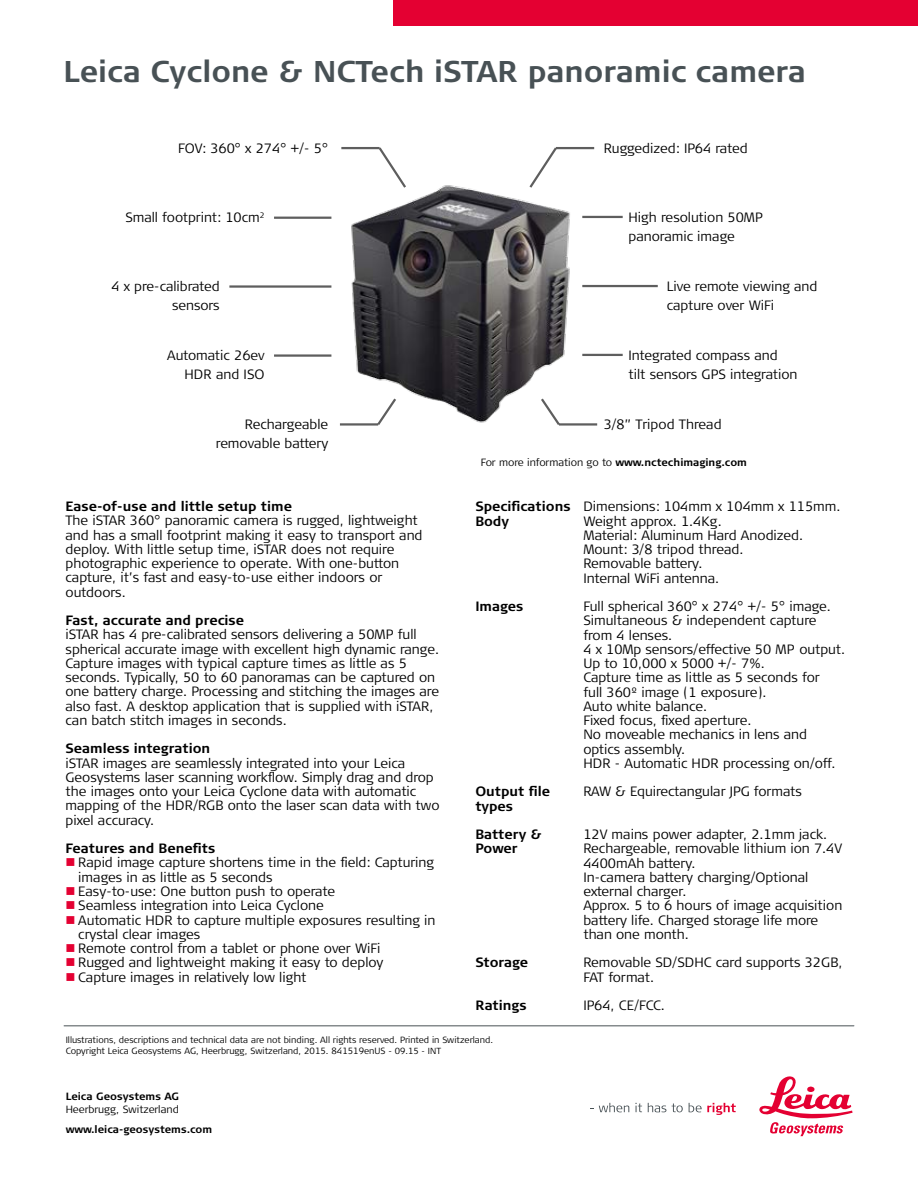
<style>
.page{position:relative;width:918px;height:1188px;background:#fff}
.page>*{position:absolute;margin:0;border:0;box-sizing:border-box;transform-origin:0 0}
.t1{font:700 30px "Signa Column";color:#485155}
.t2{font:300 13.5px/14.2px "Signa Column";color:#000}
.t3{font:700 13.5px/28.5px "Signa Column";color:#000}
.t4{font:300 10.5px "Signa Column";color:#000}
.t5{font:700 10.5px "Signa Column";color:#000}
.t6{font:300 9px/10.5px "Signa Column";color:#000}
.s1{font-weight:700}
.s2{color:#e40032}
.s3{font-size:8.85px}
</style>
<div class="page">
<div style="left:393px;top:0;width:525px;height:25px;background:#e40032"></div>
<svg style="left:599px;top:1103px;width:30px;height:9px"></svg>
<svg style="left:635px;top:1103px;width:7px;height:9px"></svg>
<svg style="left:648px;top:1103px;width:18px;height:9px"></svg>
<svg style="left:672px;top:1103px;width:11px;height:9px"></svg>
<svg style="left:689px;top:1103px;width:47px;height:12px"></svg>
<svg style="left:759px;top:1076px;width:93px;height:60px"></svg>
<hr style="left:64px;top:1026px;width:790px;height:1px;background:#485155">
<img style="left:321px;top:185px;width:278px;height:241px">
<hr style="left:341px;top:147px;width:39px;height:2px;background:#5e5e5e">
<svg style="left:377px;top:147px;width:31px;height:43px"></svg>
<hr style="left:274px;top:217px;width:57px;height:2px;background:#5e5e5e">
<hr style="left:229px;top:285px;width:102px;height:3px;background:#5e5e5e">
<hr style="left:274px;top:354px;width:57px;height:3px;background:#5e5e5e">
<hr style="left:340px;top:423px;width:38px;height:3px;background:#5e5e5e">
<svg style="left:375px;top:396px;width:23px;height:30px"></svg>
<hr style="left:559px;top:423px;width:38px;height:3px;background:#5e5e5e">
<svg style="left:539px;top:396px;width:23px;height:30px"></svg>
<hr style="left:556px;top:147px;width:38px;height:2px;background:#5e5e5e">
<svg style="left:527px;top:147px;width:32px;height:43px"></svg>
<hr style="left:582px;top:216px;width:41px;height:2px;background:#5e5e5e">
<hr style="left:582px;top:285px;width:76px;height:2px;background:#5e5e5e">
<hr style="left:582px;top:354px;width:41px;height:2px;background:#5e5e5e">
<h1 class="t1" style="left:64px;top:52px;width:744px">Leica Cyclone &amp; NCTech iSTAR panoramic camera</h1>
<p class="t2" style="left:178px;top:141px;width:151px">FOV: 360° x 274° +/- 5°</p>
<p class="t2" style="left:125px;top:210px;width:141px">Small footprint: 10cm<sup>2</sup></p>
<p class="t2" style="left:112px;top:277px;width:110px;line-height:19.5px;text-align:right">4 x pre-calibrated sensors</p>
<p class="t2" style="left:167px;top:346px;width:99px;line-height:19.5px;text-align:right">Automatic 26ev<br>HDR and ISO</p>
<p class="t2" style="left:216px;top:415px;width:114px;line-height:19.5px;text-align:right">Rechargeable removable battery</p>
<p class="t2" style="left:604px;top:141px;width:145px">Ruggedized: IP64 rated</p>
<p class="t2" style="left:629px;top:208px;width:136px;line-height:19.5px">High resolution 50MP panoramic image</p>
<p class="t2" style="left:667px;top:277px;width:152px;line-height:19.5px">Live remote viewing and capture over WiFi</p>
<p class="t2" style="left:629px;top:346px;width:170px;line-height:19.5px">Integrated compass and tilt sensors GPS integration</p>
<p class="t2" style="left:604px;top:417px;width:119px">3/8” Tripod Thread</p>
<p class="t4" style="left:481px;top:455px;width:268px">For more information go to <span class="s1">www.nctechimaging.com</span></p>
<p class="t3" style="left:66px;top:492px;width:228px">Ease-of-use and little setup time</p>
<p class="t2" style="left:66px;top:514px;width:359px">The iSTAR 360° panoramic camera is rugged, lightweight and has a small footprint making it easy to transport and deploy. With little setup time, iSTAR does not require photographic experience to operate. With one-button capture, it’s fast and easy-to-use either indoors or outdoors.</p>
<p class="t3" style="left:66px;top:606px;width:180px">Fast, accurate and precise</p>
<p class="t2" style="left:66px;top:628px;width:375px">iSTAR has 4 pre-calibrated sensors delivering a 50MP full spherical accurate image with excellent high dynamic range.<br>Capture images with typical capture times as little as 5 seconds. Typically, 50 to 60 panoramas can be captured on one battery charge. Processing and stitching the images are also fast. A desktop application that is supplied with iSTAR, can batch stitch images in seconds.</p>
<p class="t3" style="left:66px;top:735px;width:146px">Seamless integration</p>
<p class="t2" style="left:66px;top:756px;width:376px">iSTAR images are seamlessly integrated into your Leica Geosystems laser scanning workflow. Simply drag and drop the images onto your Leica Cyclone data with automatic mapping of the HDR/RGB onto the laser scan data with two pixel accuracy.</p>
<p class="t3" style="left:66px;top:835px;width:151px">Features and Benefits</p>
<p class="t2" style="left:78px;top:856px;width:357px;text-indent:-13px"><span class="s2">■</span> Rapid image capture shortens time in the field: Capturing images in as little as 5 seconds</p>
<p class="t2" style="left:66px;top:884px;width:271px"><span class="s2">■</span> Easy-to-use: One button push to operate</p>
<p class="t2" style="left:66px;top:899px;width:260px"><span class="s2">■</span> Seamless integration into Leica Cyclone</p>
<p class="t2" style="left:78px;top:913px;width:359px;text-indent:-13px"><span class="s2">■</span> Automatic HDR to capture multiple exposures resulting in crystal clear images</p>
<p class="t2" style="left:66px;top:941px;width:316px"><span class="s2">■</span> Remote control from a tablet or phone over WiFi</p>
<p class="t2" style="left:66px;top:956px;width:319px"><span class="s2">■</span> Rugged and lightweight making it easy to deploy</p>
<p class="t2" style="left:66px;top:970px;width:242px"><span class="s2">■</span> Capture images in relatively low light</p>
<p class="t2" style="left:475px;top:500px;width:367px"><span class="s1">Specifications</span> Dimensions: 104mm x 104mm x 115mm.<br><span class="s1">Body</span></p>
<p class="t2" style="left:583px;top:514px;width:221px">Weight approx. 1.4Kg.<br>Material: Aluminum Hard Anodized.<br>Mount: 3/8 tripod thread.<br>Removable battery.<br>Internal WiFi antenna.</p>
<p class="t3" style="left:475px;top:592px;width:50px">Images</p>
<p class="t2" style="left:583px;top:600px;width:263px">Full spherical 360° x 274° +/- 5° image.<br>Simultaneous &amp; independent capture from 4 lenses.<br>4 x 10Mp sensors/effective 50 MP output.<br>Up to 10,000 x 5000 +/- 7%.<br>Capture time as little as 5 seconds for<br>full 360º image (1 exposure).<br>Auto white balance.<br>Fixed focus, fixed aperture.<br>No moveable mechanics in lens and optics assembly.<br>HDR - Automatic HDR processing on/off.</p>
<p class="t3" style="left:475px;top:778px;width:76px">Output file</p>
<p class="t2" style="left:583px;top:785px;width:220px">RAW &amp; Equirectangular JPG formats</p>
<p class="t3" style="left:475px;top:792px;width:68px">types<br>Battery &amp;</p>
<p class="t2" style="left:583px;top:828px;width:245px">12V mains power adapter, 2.1mm jack.</p>
<p class="t3" style="left:475px;top:835px;width:44px">Power</p>
<p class="t2" style="left:583px;top:842px;width:260px">Rechargeable, removable lithium ion 7.4V<br>4400mAh battery.<br>In-camera battery charging/Optional external charger.<br>Approx. 5 to 6 hours of image acquisition battery life. Charged storage life more than one month.</p>
<p class="t3" style="left:475px;top:949px;width:54px">Storage</p>
<p class="t2" style="left:583px;top:956px;width:261px">Removable SD/SDHC card supports 32GB,<br>FAT format.</p>
<p class="t3" style="left:475px;top:992px;width:53px">Ratings</p>
<p class="t2" style="left:583px;top:999px;width:83px">IP64, CE/FCC.</p>
<p class="t6" style="left:66px;top:1035px;width:429px">Illustrations, descriptions and technical data are not binding. All rights reserved. Printed in Switzerland.<br>Copyright Leica Geosystems AG, Heerbrugg, Switzerland, 2015. 841519enUS - <span class="s3">09.15 - INT</span></p>
<p class="t5" style="left:66px;top:1090px;width:115px">Leica Geosystems AG</p>
<p class="t4" style="left:66px;top:1103px;width:115px">Heerbrugg, Switzerland</p>
<p class="t5" style="left:66px;top:1123px;width:148px">www.leica-geosystems.com</p>
</div>
